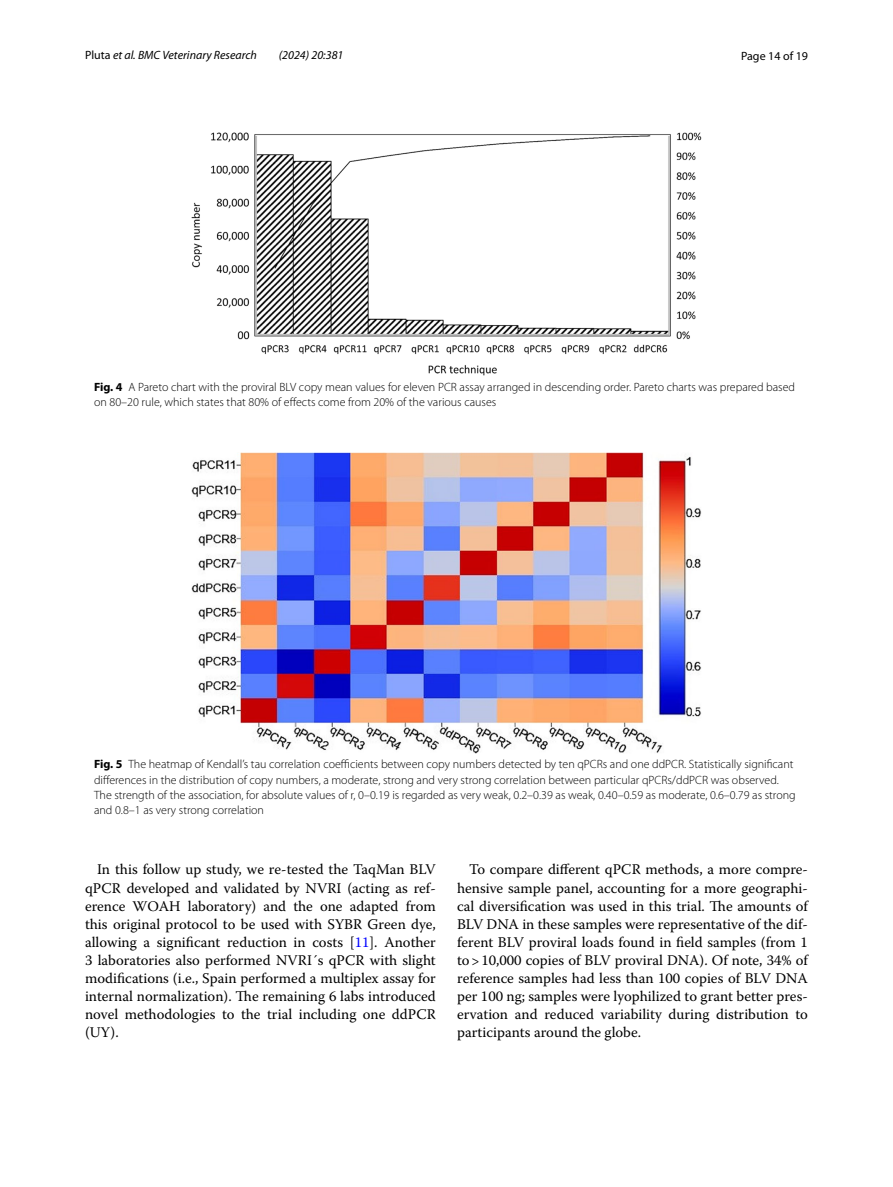
<style>
.page{position:relative;width:893px;height:1187px;background:#fff}
.page>*{position:absolute;margin:0;border:0;box-sizing:border-box;transform-origin:0 0}
.t1{font:14.7px/18px "Warnock Pro";color:#000;text-align:justify}
.t2{font:300 12px/15px "Myriad Pro";color:#000}
.t3{font:italic 12px "Myriad Pro";color:#000}
.t4{font:12px "Myriad Pro";color:#000}
.s1{font-style:normal}
.s2{font-weight:700}
.s3{color:#00f}
</style>
<div class="page">
<img style="left:191px;top:133px;width:511px;height:243px">
<img style="left:191px;top:452px;width:511px;height:301px">
<p class="t3" style="left:85px;top:48px;width:173px"><span class="s1">Pluta</span> et al. BMC Veterinary Research</p>
<p class="t3" style="left:279px;top:48px;width:66px">(2024) 20:381</p>
<p class="t4" style="left:741px;top:48px;width:68px">Page 14 of 19</p>
<p class="t2" style="left:94px;top:380px;width:702px"><span class="s2">Fig. 4</span> A Pareto chart with the proviral BLV copy mean values for eleven PCR assay arranged in descending order. Pareto charts was prepared based on 80–20 rule, which states that 80% of effects come from 20% of the various causes</p>
<p class="t2" style="left:94px;top:757px;width:703px"><span class="s2">Fig. 5</span> The heatmap of Kendall’s tau correlation coefficients between copy numbers detected by ten qPCRs and one ddPCR. Statistically significant differences in the distribution of copy numbers, a moderate, strong and very strong correlation between particular qPCRs/ddPCR was observed.<br>The strength of the association, for absolute values of r, 0–0.19 is regarded as very weak, 0.2–0.39 as weak, 0.40–0.59 as moderate, 0.6–0.79 as strong and 0.8–1 as very strong correlation</p>
<p class="t1" style="left:85px;top:860px;width:352px;text-indent:12px">In this follow up study, we re-tested the TaqMan BLV qPCR developed and validated by NVRI (acting as ref&shy;erence WOAH laboratory) and the one adapted from this original protocol to be used with SYBR Green dye, allowing a significant reduction in costs [<span class="s3">11</span>]. Another 3 laboratories also performed NVRI´s qPCR with slight modifications (i.e., Spain performed a multiplex assay for internal normalization). The remaining 6 labs introduced novel methodologies to the trial including one ddPCR (UY).</p>
<p class="t1" style="left:457px;top:860px;width:352px;text-indent:12px">To compare different qPCR methods, a more compre&shy;hensive sample panel, accounting for a more geographi&shy;cal diversification was used in this trial. The amounts of BLV DNA in these samples were representative of the dif&shy;ferent BLV proviral loads found in field samples (from 1 to&gt;10,000 copies of BLV proviral DNA). Of note, 34% of reference samples had less than 100 copies of BLV DNA per 100 ng; samples were lyophilized to grant better pres&shy;ervation and reduced variability during distribution to participants around the globe.</p>
</div>
